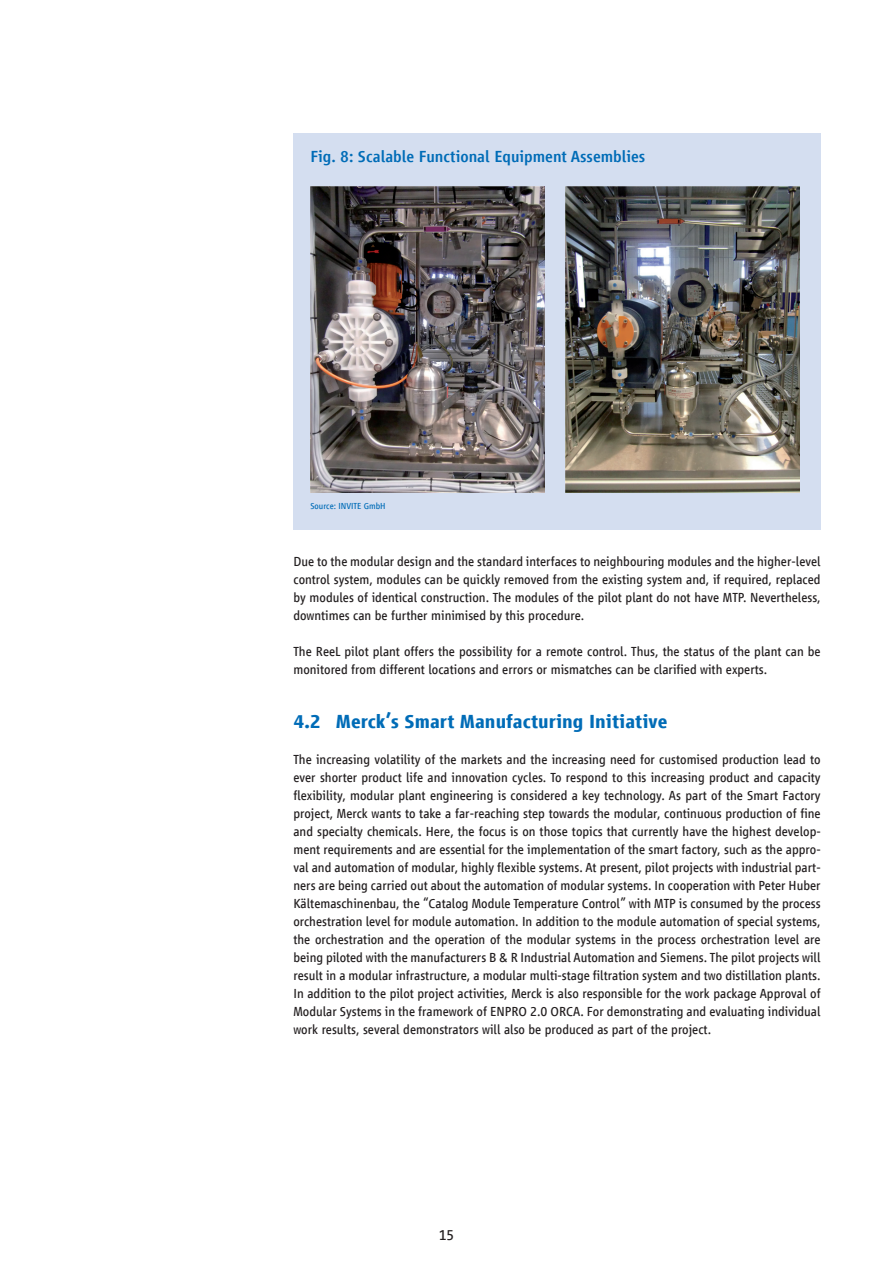
<style>
.page{position:relative;width:893px;height:1263px;background:#fff}
.page>*{position:absolute;margin:0;border:0;box-sizing:border-box;transform-origin:0 0}
.t1{font:700 19.5px "Vialog LT Com";color:#006cb7}
.t2{font:500 16.5px "Vialog LT Com";color:#006cb7}
.t3{font:15px "Vialog LT Com";color:#231f20}
.t4{font:13.5px/18px "Vialog LT Com";color:#231f20;text-align:justify}
.t5{font:9px "Vialog LT Com";color:#006cb7}
</style>
<div class="page">
<div style="left:293px;top:134px;width:528px;height:396px;background:#d4def0"></div>
<img style="left:310px;top:187px;width:234px;height:306px">
<img style="left:566px;top:187px;width:233px;height:306px">
<p class="t2" style="left:310px;top:148px;width:336px">Fig. 8: Scalable Functional Equipment Assemblies</p>
<p class="t5" style="left:310px;top:501px;width:77px">Source: INVITE GmbH</p>
<p class="t4" style="left:293px;top:553px;width:529px">Due to the modular design and the standard interfaces to neighbouring modules and the higher-level control system, modules can be quickly removed from the existing system and, if required, replaced by modules of identical construction. The modules of the pilot plant do not have MTP. Nevertheless, downtimes can be further minimised by this procedure.</p>
<p class="t4" style="left:293px;top:643px;width:529px">The ReeL pilot plant offers the possibility for a remote control. Thus, the status of the plant can be monitored from different locations and errors or mismatches can be clarified with experts.</p>
<h1 class="t1" style="left:293px;top:711px;width:375px">4.2 Merck’s Smart Manufacturing Initiative</h1>
<p class="t4" style="left:293px;top:751px;width:529px">The increasing volatility of the markets and the increasing need for customised production lead to ever shorter product life and innovation cycles. To respond to this increasing product and capacity flexibility, modular plant engineering is considered a key technology. As part of the Smart Factory project, Merck wants to take a far-reaching step towards the modular, continuous production of fine and specialty chemicals. Here, the focus is on those topics that currently have the highest develop&shy;ment requirements and are essential for the implementation of the smart factory, such as the appro&shy;val and automation of modular, highly flexible systems. At present, pilot projects with industrial part&shy;ners are being carried out about the automation of modular systems. In cooperation with Peter Huber Kältemaschinenbau, the “Catalog Module Temperature Control” with MTP is consumed by the process orchestration level for module automation. In addition to the module automation of special systems, the orchestration and the operation of the modular systems in the process orchestration level are being piloted with the manufacturers B &amp; R Industrial Automation and Siemens. The pilot projects will result in a modular infrastructure, a modular multi-stage filtration system and two distillation plants.<br>In addition to the pilot project activities, Merck is also responsible for the work package Approval of Modular Systems in the framework of ENPRO 2.0 ORCA. For demonstrating and evaluating individual work results, several demonstrators will also be produced as part of the project.</p>
<p class="t3" style="left:439px;top:1226px;width:17px">15</p>
</div>
